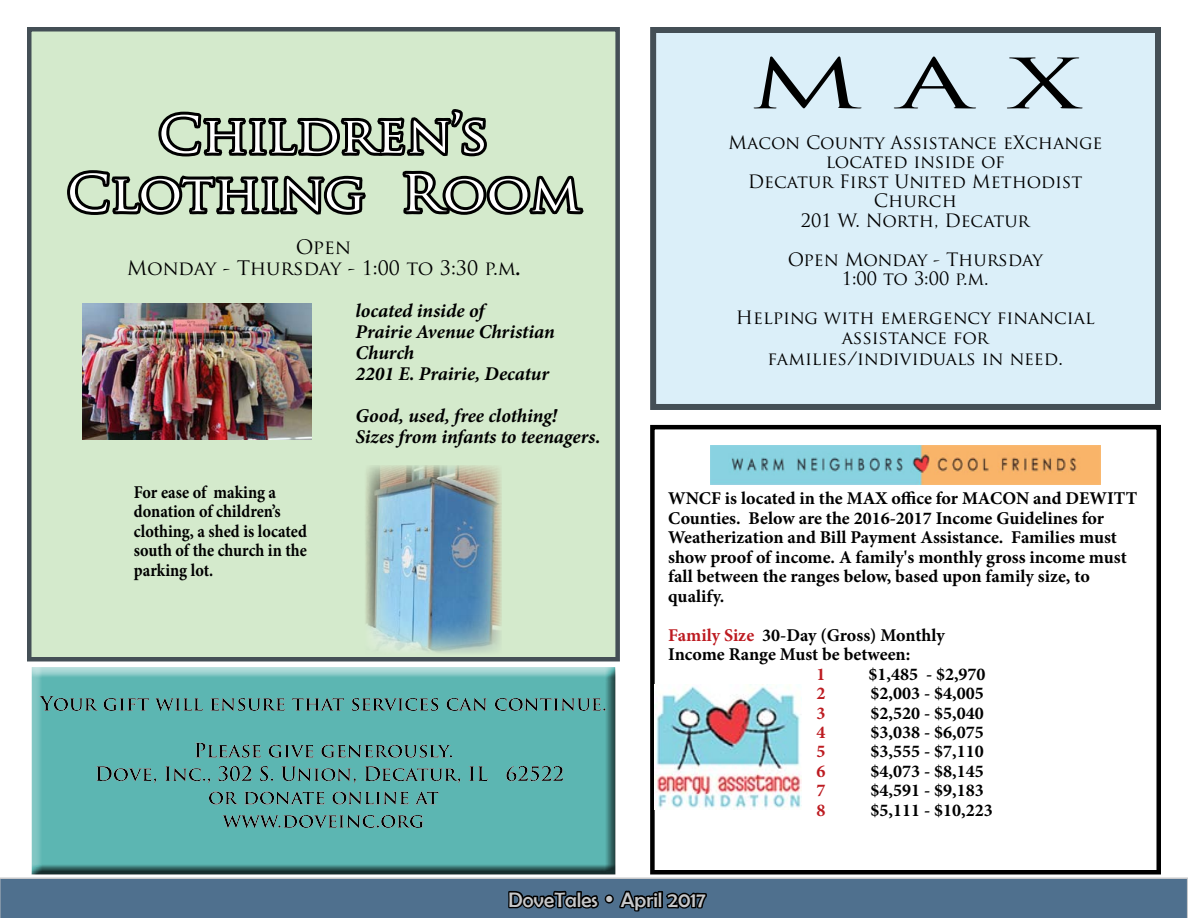
<style>
.page{position:relative;width:1188px;height:918px;background:#fff}
.page>*{position:absolute;margin:0;border:0;box-sizing:border-box;transform-origin:0 0}
.t1{font:67.5px "Trajan Pro";color:#000;scale:1.6 1}
.t2{font:49.5px/58.5px "Trajan Pro";letter-spacing:-.01em;color:#fff;text-align:center;scale:1.1 1}
.t3{font:21px "Berlin Sans FB";color:#c7c8ca}
.t4{font:italic 700 19.5px/21px "Minion Pro";color:#000}
.t5{font:19.5px/21px "Trajan Pro";letter-spacing:-.01em;color:#000;text-align:center}
.t6{font:700 18px/19.5px "Minion Pro";color:#000}
.t7{font:18px/19.5px "Trajan Pro";color:#000;text-align:center}
.t8{font:700 18px/19.5px "Minion Pro";color:#000;scale:.9 1}
.t9{font:700 18px "Minion Pro";color:#bd1b21}
.s1{font-family:"Berlin Sans FB"}
.s2{color:#bd1b21}
.s3{font-family:"Kabel IT Cby BT";font-weight:900}
</style>
<div class="page">
<svg style="left:507px;top:874px;width:202px;height:4px"></svg>
<svg style="left:0;top:878px;width:1188px;height:40px;background:#4e6c88"></svg>
<div style="left:29px;top:29px;width:589px;height:630px;background:#d4eacc"></div>
<svg style="left:67px;top:109px;width:517px;height:106px"></svg>
<div style="left:27px;top:27px;width:593px;height:635px;border:4px solid #444f56"></div>
<img style="left:365px;top:465px;width:137px;height:188px">
<img style="left:82px;top:303px;width:229px;height:137px">
<div style="left:650px;top:27px;width:511px;height:383px;background:#dbeff9;border:6px solid #444f56"></div>
<div style="left:650px;top:425px;width:511px;height:449px;border:4px solid #000"></div>
<img style="left:710px;top:446px;width:391px;height:39px">
<img style="left:655px;top:684px;width:147px;height:126px">
<div style="left:25px;top:660px;width:601px;height:215px;background:#000;opacity:.75"></div>
<h1 class="t1" style="left:748px;top:41px;width:210px">M A X</h1>
<p class="t7" style="left:728px;top:132px;width:376px">Macon County Assistance eXchange located inside of<br>Decatur First United Methodist<br>Church<br>201 W. North, Decatur</p>
<p class="t7" style="left:788px;top:249px;width:257px">Open Monday - Thursday<br>1:00 to 3:00 p.m.</p>
<p class="t7" style="left:736px;top:307px;width:360px;line-height:20.2px">Helping with emergency financial assistance for families/individuals in need.</p>
<h2 class="t2" style="left:67px;top:105px;width:469px">Children’s<br>Clothing Room</h2>
<p class="t5" style="left:127px;top:236px;width:395px">Open<br>Monday - Thursday - 1:00 to 3:30 p.m<span class="s1">.</span></p>
<p class="t4" style="left:355px;top:300px;width:201px">located inside of<br>Prairie Avenue Christian<br>Church<br>2201 E. Prairie, Decatur</p>
<p class="t4" style="left:355px;top:405px;width:247px">Good, used, free clothing!<br>Sizes from infants to teenagers.</p>
<p class="t8" style="left:134px;top:482px;width:194px">For ease of making a donation of children’s clothing, a shed is located south of the church in the parking lot.</p>
<p class="t6" style="left:668px;top:488px;width:471px">WNCF is located in the MAX office for MACON and DEWITT Counties. Below are the 2016-2017 Income Guidelines for Weatherization and Bill Payment Assistance. Families must show proof of income. A family's monthly gross income must fall between the ranges below, based upon family size, to qualify.</p>
<p class="t6" style="left:668px;top:625px;width:278px"><span class="s2">Family Size</span> 30-Day (Gross) Monthly<br>Income Range Must be between:</p>
<p class="t9" style="left:817px;top:661px;width:10px">1</p>
<p class="t6" style="left:869px;top:664px;width:119px">$1,485 - $2,970</p>
<p class="t9" style="left:817px;top:681px;width:10px">2</p>
<p class="t6" style="left:871px;top:683px;width:115px">$2,003 - $4,005</p>
<p class="t9" style="left:817px;top:700px;width:10px">3</p>
<p class="t6" style="left:871px;top:703px;width:115px">$2,520 - $5,040</p>
<p class="t9" style="left:817px;top:720px;width:10px">4</p>
<p class="t6" style="left:871px;top:722px;width:115px">$3,038 - $6,075</p>
<p class="t9" style="left:817px;top:739px;width:10px">5</p>
<p class="t6" style="left:871px;top:742px;width:115px">$3,555 - $7,110</p>
<p class="t9" style="left:817px;top:759px;width:10px">6</p>
<p class="t6" style="left:871px;top:761px;width:115px">$4,073 - $8,145</p>
<p class="t9" style="left:817px;top:778px;width:10px">7</p>
<p class="t6" style="left:871px;top:781px;width:115px">$4,591 - $9,183</p>
<p class="t9" style="left:817px;top:798px;width:10px">8</p>
<p class="t6" style="left:871px;top:800px;width:124px">$5,111 - $10,223</p>
<p class="t3" style="left:509px;top:888px;width:199px">DoveTales <span class="s3">•</span> April 2017</p>
</div>
